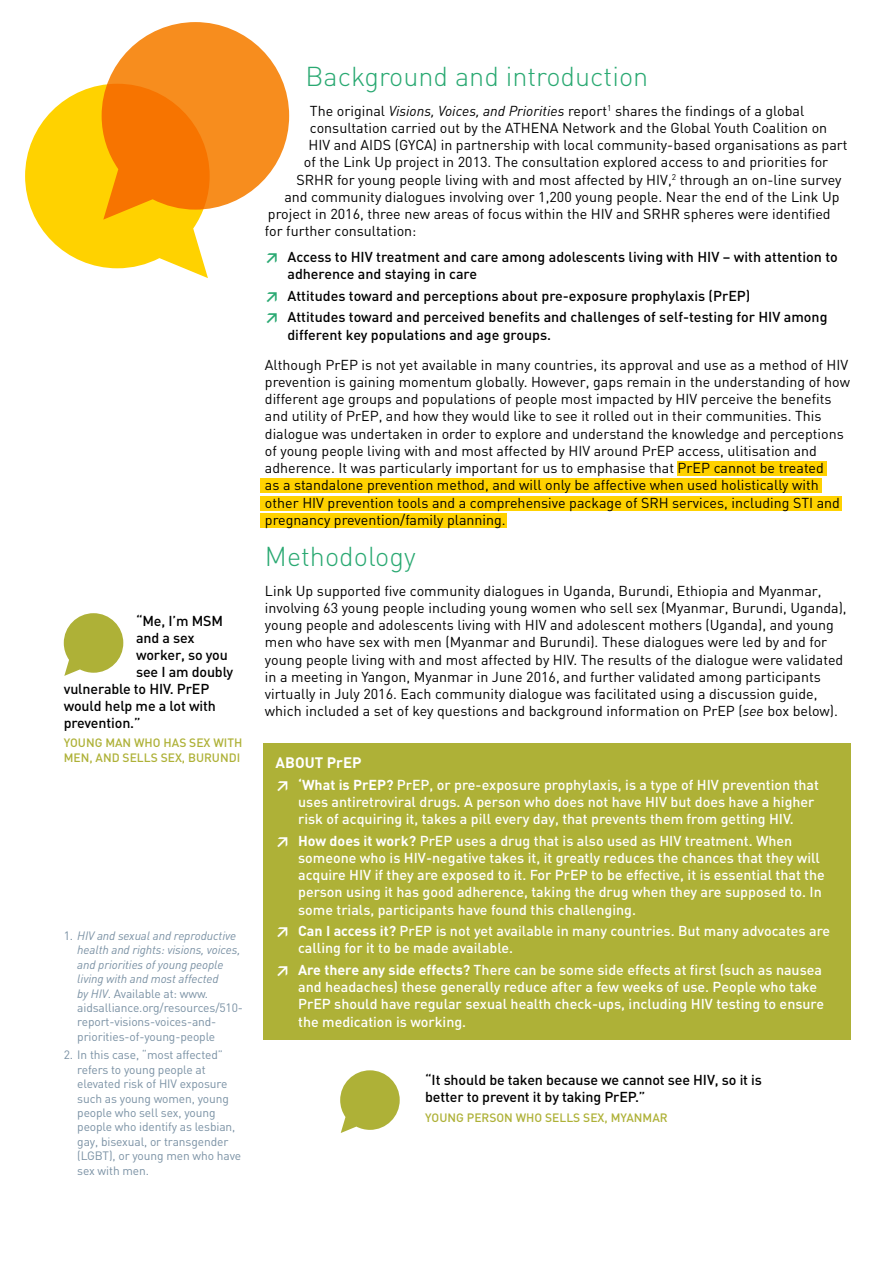
<style>
.page{position:relative;width:893px;height:1263px;background:#fff}
.page>*{position:absolute;margin:0;border:0;box-sizing:border-box;transform-origin:0 0}
.t1{font:300 27px "DIN";color:#2aa972}
.t2{font:700 15px "DIN";color:#fff}
.t3{font:14.25px/17.2px "DIN";color:#000}
.t4{font:500 14.25px/17.2px "DIN";color:#fff}
.t5{font:500 14.25px/17.1px "DIN";letter-spacing:-.01em;color:#000}
.t6{font:italic 12px/14.4px "DIN";letter-spacing:-.01em;color:#7a91a4}
.t7{font:12px/14.4px "DIN";letter-spacing:-.01em;color:#7a91a4}
.t8{font:500 12px/15px "DIN";color:#aeb137}
.s1{font-style:normal}
.s2{font-style:italic}
.s3{font-weight:700;color:#2aa972}
.s4{font-weight:700}
</style>
<div class="page">
<div style="left:677px;top:461px;width:150px;height:14px;background:#ffd200"></div>
<svg style="left:25px;top:22px;width:264px;height:256px"></svg>
<div style="left:263px;top:743px;width:587px;height:296px;background:#aeb137"></div>
<svg style="left:340px;top:1070px;width:60px;height:63px"></svg>
<svg style="left:64px;top:613px;width:59px;height:63px"></svg>
<div style="left:260px;top:479px;width:561px;height:14px;background:#ffd200"></div>
<div style="left:260px;top:496px;width:582px;height:15px;background:#ffd200"></div>
<div style="left:260px;top:513px;width:247px;height:15px;background:#ffd200"></div>
<p class="t5" style="left:136px;top:611px;width:89px">“Me, I’m MSM</p>
<p class="t5" style="left:136px;top:628px;width:60px">and a sex</p>
<p class="t5" style="left:136px;top:645px;width:93px">worker, so you</p>
<p class="t5" style="left:136px;top:663px;width:99px">see I am doubly</p>
<p class="t5" style="left:64px;top:680px;width:137px">vulnerable to HIV. PrEP</p>
<p class="t5" style="left:64px;top:697px;width:154px">would help me a lot with</p>
<p class="t5" style="left:64px;top:714px;width:78px">prevention.”</p>
<p class="t8" style="left:64px;top:735px;width:180px">young man who has sex with m en, and sells sex, Burundi</p>
<p class="t6" style="left:77px;top:928px;width:167px;text-indent:-14px"><span class="s1">1.</span> HIV and sexual and reproductive health and rights: visions, voices, and priorities of young people living with and most affected<br>by HIV<span class="s1">. Available at: www. aidsalliance.org/resources/510- report-visions-voices-and&shy;priorities-of-young-people</span></p>
<p class="t7" style="left:77px;top:1048px;width:165px;text-indent:-14px">2. In this case, “most affected” refers to young people at elevated risk of HIV exposure such as young women, young people who sell sex, young people who identify as lesbian, gay, bisexual, or transgender (LGBT), or young men who have sex with men.</p>
<h1 class="t1" style="left:305px;top:59px;width:344px">Background and introduction</h1>
<p class="t3" style="left:310px;top:101px;width:496px">The original <span class="s2">Visions, Voices, and Priorities</span> report<sup>1</sup> shares the findings of a global</p>
<p class="t3" style="left:310px;top:119px;width:519px">consultation carried out by the ATHENA Network and the Global Youth Coalition on</p>
<p class="t3" style="left:308px;top:136px;width:541px">HIV and AIDS (GYCA) in partnership with local community-based organisations as part</p>
<p class="t3" style="left:304px;top:153px;width:526px">of the Link Up project in 2013. The consultation explored access to and priorities for</p>
<p class="t3" style="left:296px;top:171px;width:547px">SRHR for young people living with and most affected by HIV,<sup>2</sup> through an on-line survey</p>
<p class="t3" style="left:284px;top:188px;width:557px">and community dialogues involving over 1,200 young people. Near the end of the Link Up</p>
<p class="t3" style="left:268px;top:205px;width:564px">project in 2016, three new areas of focus within the HIV and SRHR spheres were identified</p>
<p class="t3" style="left:265px;top:222px;width:153px">for further consultation:</p>
<p class="t5" style="left:287px;top:248px;width:552px;text-indent:-23px"><span class="s3">≥</span> Access to HIV treatment and care among adolescents living with HIV – with attention to adherence and staying in care</p>
<p class="t5" style="left:265px;top:284px;width:564px;line-height:21.5px"><span class="s3">≥</span> Attitudes toward and perceptions about pre-exposure prophylaxis (PrEP)<br><span class="s3">≥</span> Attitudes toward and perceived benefits and challenges of self-testing for HIV among</p>
<p class="t5" style="left:287px;top:325px;width:265px">different key populations and age groups.</p>
<p class="t3" style="left:265px;top:356px;width:587px">Although PrEP is not yet available in many countries, its approval and use as a method of HIV prevention is gaining momentum globally. However, gaps remain in the understanding of how different age groups and populations of people most impacted by HIV perceive the benefits and utility of PrEP, and how they would like to see it rolled out in their communities. This dialogue was undertaken in order to explore and understand the knowledge and perceptions of young people living with and most affected by HIV around PrEP access, ulitisation and adherence. It was particularly important for us to emphasise that PrEP cannot be treated<br>as a standalone prevention method, and will only be affective when used holistically with other HIV prevention tools and a comprehensive package of SRH services, including STI and pregnancy prevention/family planning.</p>
<h1 class="t1" style="left:265px;top:539px;width:152px">Methodology</h1>
<p class="t3" style="left:265px;top:582px;width:583px">Link Up supported five community dialogues in Uganda, Burundi, Ethiopia and Myanmar, involving 63 young people including young women who sell sex (Myanmar, Burundi, Uganda), young people and adolescents living with HIV and adolescent mothers (Uganda), and young men who have sex with men (Myanmar and Burundi). These dialogues were led by and for young people living with and most affected by HIV. The results of the dialogue were validated in a meeting in Yangon, Myanmar in June 2016, and further validated among participants virtually in July 2016. Each community dialogue was facilitated using a discussion guide, which included a set of key questions and background information on PrEP (<span class="s2">see</span> box below).</p>
<p class="t2" style="left:276px;top:753px;width:87px">ABOUT PrEP</p>
<p class="t4" style="left:298px;top:775px;width:522px;text-indent:-23px"><span class="s4">≥ ‘What is PrEP?</span> PrEP, or pre-exposure prophylaxis, is a type of HIV prevention that uses antiretroviral drugs. A person who does not have HIV but does have a higher risk of acquiring it, takes a pill every day, that prevents them from getting HIV.</p>
<p class="t4" style="left:298px;top:831px;width:528px;text-indent:-23px"><span class="s4">≥ How does it work?</span> PrEP uses a drug that is also used as HIV treatment. When someone who is HIV-negative takes it, it greatly reduces the chances that they will acquire HIV if they are exposed to it. For PrEP to be effective, it is essential that the person using it has good adherence, taking the drug when they are supposed to. I n some trials, participants have found this challenging.</p>
<p class="t4" style="left:298px;top:922px;width:534px;text-indent:-23px"><span class="s4">≥ Can I access it?</span> PrEP is not yet available in many countries. B ut many advocates are calling for it to be made available.</p>
<p class="t4" style="left:298px;top:961px;width:527px;text-indent:-23px"><span class="s4">≥ Are there any side effects?</span> There can be some side effects at first (such as nausea and headaches) these generally reduce after a few weeks of use. People who take PrEP should have regular sexual health check-ups, including HIV testing to ensure the medication is working.</p>
<p class="t5" style="left:425px;top:1071px;width:338px">“It should be taken because we cannot see HIV, so it is better to prevent it by taking PrEP.”</p>
<p class="t8" style="left:425px;top:1109px;width:244px">Young person who sells sex, Myanmar</p>
</div>
